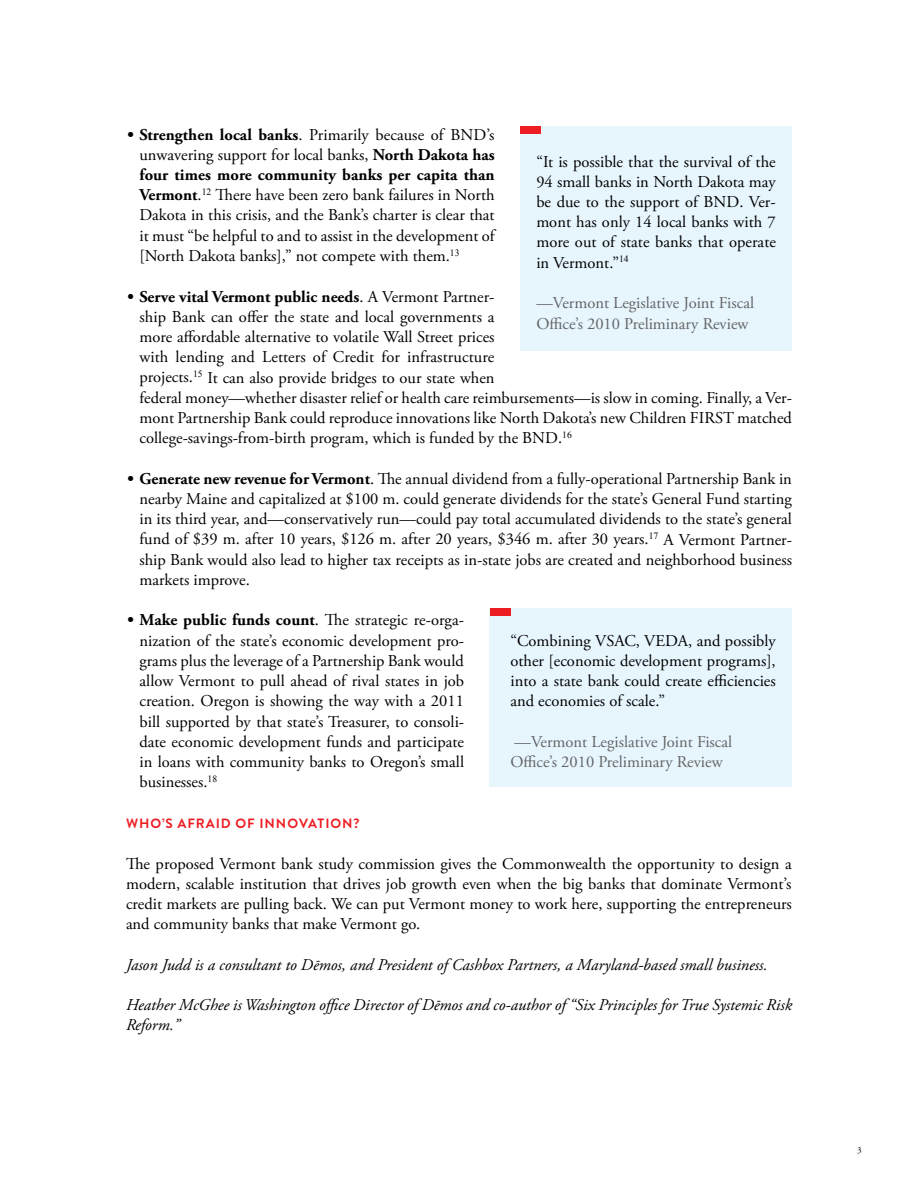
<style>
.page{position:relative;width:918px;height:1188px;background:#fff}
.page>*{position:absolute;margin:0;border:0;box-sizing:border-box;transform-origin:0 0}
.t1{font:16.5px/20.2px "Adobe Garamond Pro";color:#000;text-align:justify}
.t2{font:italic 16.5px/20.2px "Adobe Garamond Pro";color:#000}
.t3{font:16.5px/20.2px "Adobe Garamond Pro";color:#636466}
.t4{font:700 13.5px "Brandon Grotesque";letter-spacing:.07em;color:#ed1d24}
.t5{font:9px "Adobe Garamond Pro";color:#000101}
.s1{font-weight:700}
</style>
<div class="page">
<div style="left:520px;top:126px;width:272px;height:225px;background:#e7f6fd"></div>
<div style="left:490px;top:608px;width:302px;height:179px;background:#e7f6fd"></div>
<div style="left:490px;top:608px;width:20px;height:8px;background:#ed1d24"></div>
<div style="left:520px;top:126px;width:21px;height:8px;background:#ed1d24"></div>
<p class="t1" style="left:139px;top:125px;width:357px;text-indent:-12px"><span class="s1">• Strengthen local banks</span>. Primarily because of BND’s unwavering support for local banks, <span class="s1">North Dakota has four times more community banks per capita than Vermont</span>.<sup>12</sup> There have been zero bank failures in North Dakota in this crisis, and the Bank’s charter is clear that it must “be helpful to and to assist in the development of [North Dakota banks],” not compete with them.<sup>13</sup></p>
<p class="t1" style="left:139px;top:287px;width:654px;text-align:left;text-indent:-12px"><span class="s1">• Serve vital Vermont public needs</span>. A Vermont Partner-<br>ship Bank can offer the state and local governments a<br>more affordable alternative to volatile Wall Street prices<br>with lending and Letters of Credit for infrastructure<br>projects.<sup>15</sup> It can also provide bridges to our state when<br>federal money—whether disaster relief or health care reimbursements—is slow in coming. Finally, a Ver&shy;mont Partnership Bank could reproduce innovations like North Dakota’s new Children FIRST matched college-savings-from-birth program, which is funded by the BND.<sup>16</sup></p>
<p class="t1" style="left:139px;top:469px;width:654px;text-indent:-12px"><span class="s1">• Generate new revenue for Vermont</span>. The annual dividend from a fully-operational Partnership Bank in nearby Maine and capitalized at $100 m. could generate dividends for the state’s General Fund starting in its third year, and—conservatively run—could pay total accumulated dividends to the state’s general fund of $39 m. after 10 years, $126 m. after 20 years, $346 m. after 30 years.<sup>17</sup> A Vermont Partner&shy;ship Bank would also lead to higher tax receipts as in-state jobs are created and neighborhood business markets improve.</p>
<p class="t1" style="left:140px;top:611px;width:326px;text-indent:-12px"><span class="s1">• Make public funds count</span>. The strategic re-orga&shy;nization of the state’s economic development pro&shy;grams plus the leverage of a Partnership Bank would allow Vermont to pull ahead of rival states in job creation. Oregon is showing the way with a 2011 bill supported by that state’s Treasurer, to consoli&shy;date economic development funds and participate in loans with community banks to Oregon’s small businesses.<sup>18</sup></p>
<p class="t4" style="left:126px;top:814px;width:235px">WHO’S AFRAID OF I NNOVATION?</p>
<p class="t1" style="left:126px;top:854px;width:667px">The proposed Vermont bank study commission gives the Commonwealth the opportunity to design a modern, scalable institution that drives job growth even when the big banks that dominate Vermont’s credit markets are pulling back. We can put Vermont money to work here, supporting the entrepreneurs and community banks that make Vermont go.</p>
<p class="t2" style="left:126px;top:955px;width:643px">Jason Judd is a consultant to Dēmos, and President of Cashbox Partners, a Maryland-based small business.</p>
<p class="t2" style="left:126px;top:995px;width:668px">Heather McGhee is Washington office Director of Dēmos and co-author of “Six Principles for True Systemic Risk<br>Reform.”</p>
<p class="t1" style="left:536px;top:152px;width:241px">“It is possible that the survival of the 94 small banks in North Dakota may be due to the support of BND. Ver&shy;mont has only 14 local banks with 7 more out of state banks that operate in Vermont.”<sup>14</sup></p>
<p class="t3" style="left:536px;top:293px;width:219px">—Vermont Legislative Joint Fiscal<br>Office’s 2010 Preliminary Review</p>
<p class="t1" style="left:510px;top:631px;width:267px">“Combining VSAC, VEDA, and possibly other [economic development programs], into a state bank could create efficiencies and economies of scale.”</p>
<p class="t3" style="left:510px;top:732px;width:223px">—Vermont Legislative Joint Fiscal<br>Office’s 2010 Preliminary Review</p>
<p class="t5" style="left:857px;top:1145px;width:6px">3</p>
</div>
